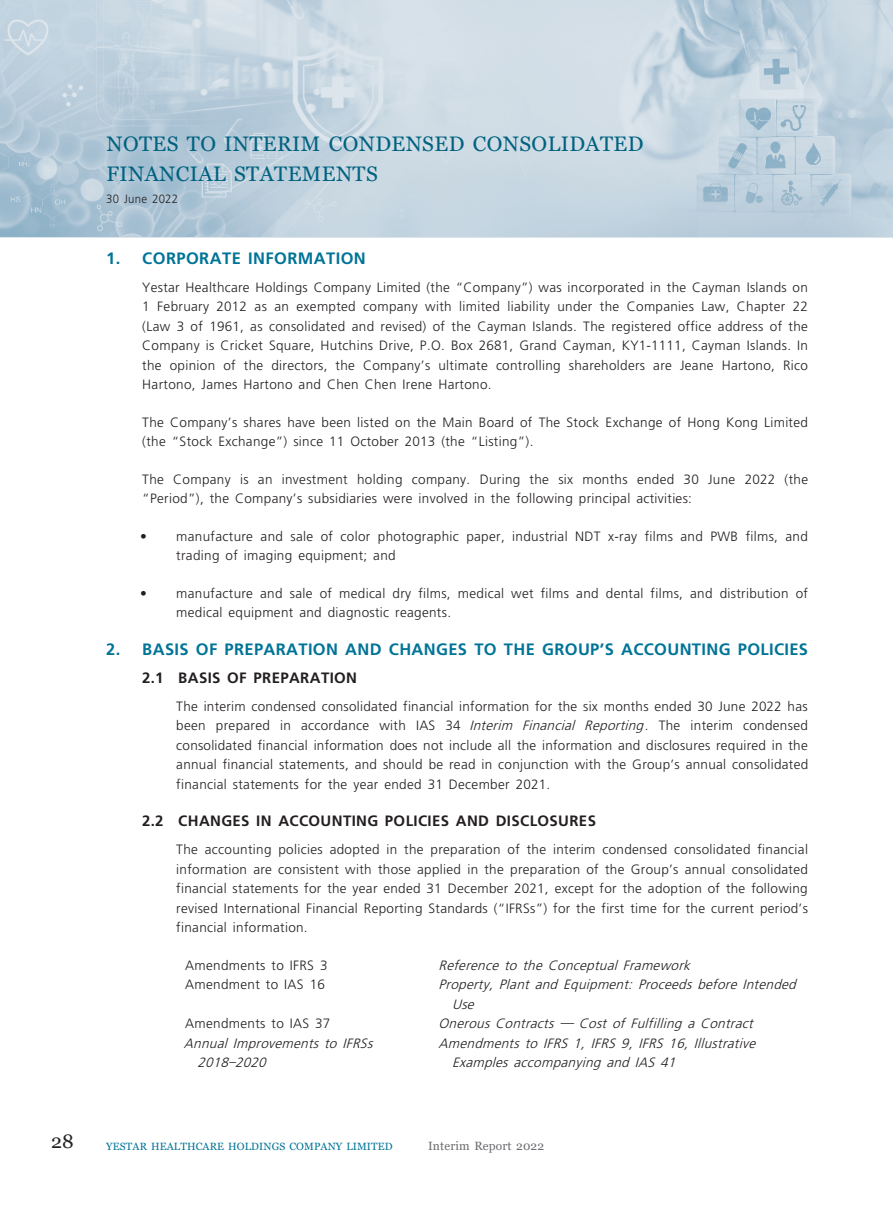
<style>
.page{position:relative;width:893px;height:1212px;background:#fff}
.page>*{position:absolute;margin:0;border:0;box-sizing:border-box;transform-origin:0 0}
.t1{font:21px/30px "Georgia";letter-spacing:.02em;color:#006280}
.t2{font:19.5px "Georgia";color:#231f20}
._03_H1{font:700 16.5px "Frutiger LT Std";letter-spacing:.02em;color:#007497}
._04___H2{font:700 15px "Frutiger LT Std";letter-spacing:.025em;color:#231f20}
._01_Body_Text{font:300 13.5px/19.5px "Frutiger LT Std";letter-spacing:.025em;color:#231f20}
._15_Table_Stub{font:italic 300 13.5px/19.5px "Frutiger LT Std";color:#231f20}
._15_Table_Stub-2{font:300 13.5px "Frutiger LT Std";letter-spacing:.025em;color:#231f20}
.t3{font:12px "Georgia";letter-spacing:.01em;color:#6c6d70}
.t4{font:300 12px "Frutiger LT Std";letter-spacing:.015em;color:#231f20;scale:.95 1}
.t5{font:10.5px "Georgia";letter-spacing:.01em;color:#007497}
.s1{font-style:italic}
</style>
<div class="page">
<img style="left:0;top:0;width:893px;height:237px">
<h1 class="t1" style="left:107px;top:129px;width:538px">NOTES TO INTERIM CONDENSED CONSOLIDATED<br>FINANCIAL STATEMENTS</h1>
<p class="t4" style="left:106px;top:192px;width:77px">30 June 2022</p>
<p class="_03_H1" style="left:106px;top:248px;width:261px">1. CORPORATE INFORMATION</p>
<p class="_01_Body_Text" style="left:142px;top:277px;width:667px;text-align:justify">Yestar Healthcare Holdings Company Limited (the “Company”) was incorporated in the Cayman Islands on 1 February 2012 as an exempted company with limited liability under the Companies Law, Chapter 22 (Law 3 of 1961, as consolidated and revised) of the Cayman Islands. The registered office address of the Company is Cricket Square, Hutchins Drive, P.O. Box 2681, Grand Cayman, KY1-1111, Cayman Islands. In the opinion of the directors, the Company’s ultimate controlling shareholders are Jeane Hartono, Rico Hartono, James Hartono and Chen Chen Irene Hartono.</p>
<p class="_01_Body_Text" style="left:142px;top:412px;width:667px">The Company’s shares have been listed on the Main Board of The Stock Exchange of Hong Kong Limited (the “Stock Exchange”) since 11 October 2013 (the “Listing”).</p>
<p class="_01_Body_Text" style="left:142px;top:469px;width:667px">The Company is an investment holding company. During the six months ended 30 June 2022 (the “Period”), the Company’s subsidiaries were involved in the following principal activities:</p>
<p class="_01_Body_Text" style="left:176px;top:526px;width:633px;text-indent:-36px">• manufacture and sale of color photographic paper, industrial NDT x-ray films and PWB films, and trading of imaging equipment; and</p>
<p class="_01_Body_Text" style="left:176px;top:583px;width:633px;text-indent:-36px">• manufacture and sale of medical dry films, medical wet films and dental films, and distribution of medical equipment and diagnostic reagents.</p>
<p class="_03_H1" style="left:106px;top:639px;width:703px">2. BASIS OF PREPARATION AND CHANGES TO THE GROUP’S ACCOUNTING POLICIES</p>
<p class="_04___H2" style="left:142px;top:668px;width:216px">2.1 BASIS OF PREPARATION</p>
<p class="_01_Body_Text" style="left:176px;top:696px;width:633px;text-align:justify">The interim condensed consolidated financial information for the six months ended 30 June 2022 has been prepared in accordance with IAS 34 <span class="s1">Interim Financial Reporting</span>. The interim condensed consolidated financial information does not include all the information and disclosures required in the annual financial statements, and should be read in conjunction with the Group’s annual consolidated financial statements for the year ended 31 December 2021.</p>
<p class="_04___H2" style="left:142px;top:812px;width:455px">2.2 CHANGES IN ACCOUNTING POLICIES AND DISCLOSURES</p>
<p class="_01_Body_Text" style="left:176px;top:840px;width:633px;text-align:justify">The accounting policies adopted in the preparation of the interim condensed consolidated financial information are consistent with those applied in the preparation of the Group’s annual consolidated financial statements for the year ended 31 December 2021, except for the adoption of the following revised International Financial Reporting Standards (“IFRSs”) for the first time for the current period’s financial information.</p>
<p class="_15_Table_Stub-2" style="left:185px;top:957px;width:144px">Amendments to IFRS 3</p>
<p class="_15_Table_Stub" style="left:439px;top:955px;width:257px">Reference to the Conceptual Framework</p>
<p class="_15_Table_Stub-2" style="left:185px;top:977px;width:141px">Amendment to IAS 16</p>
<p class="_15_Table_Stub" style="left:452px;top:975px;width:349px;text-indent:-14px">Property, Plant and Equipment: Proceeds before Intended<br>Use</p>
<p class="_15_Table_Stub-2" style="left:185px;top:1016px;width:147px">Amendments to IAS 37</p>
<p class="_15_Table_Stub" style="left:439px;top:1014px;width:320px">Onerous Contracts — Cost of Fulfilling a Contract</p>
<p class="_15_Table_Stub" style="left:197px;top:1033px;width:181px;text-indent:-14px">Annual Improvements to IFRSs<br>2018–2020</p>
<p class="_15_Table_Stub" style="left:452px;top:1033px;width:309px;text-indent:-14px">Amendments to IFRS 1, IFRS 9, IFRS 16, Illustrative<br>Examples accompanying and IAS 41</p>
<h2 class="t2" style="left:51px;top:1130px;width:24px">28</h2>
<p class="t5" style="left:106px;top:1139px;width:288px">YESTAR HEALTHCARE HOLDINGS COMPANY LIMITED</p>
<p class="t3" style="left:428px;top:1138px;width:118px">Interim Report 2022</p>
</div>
